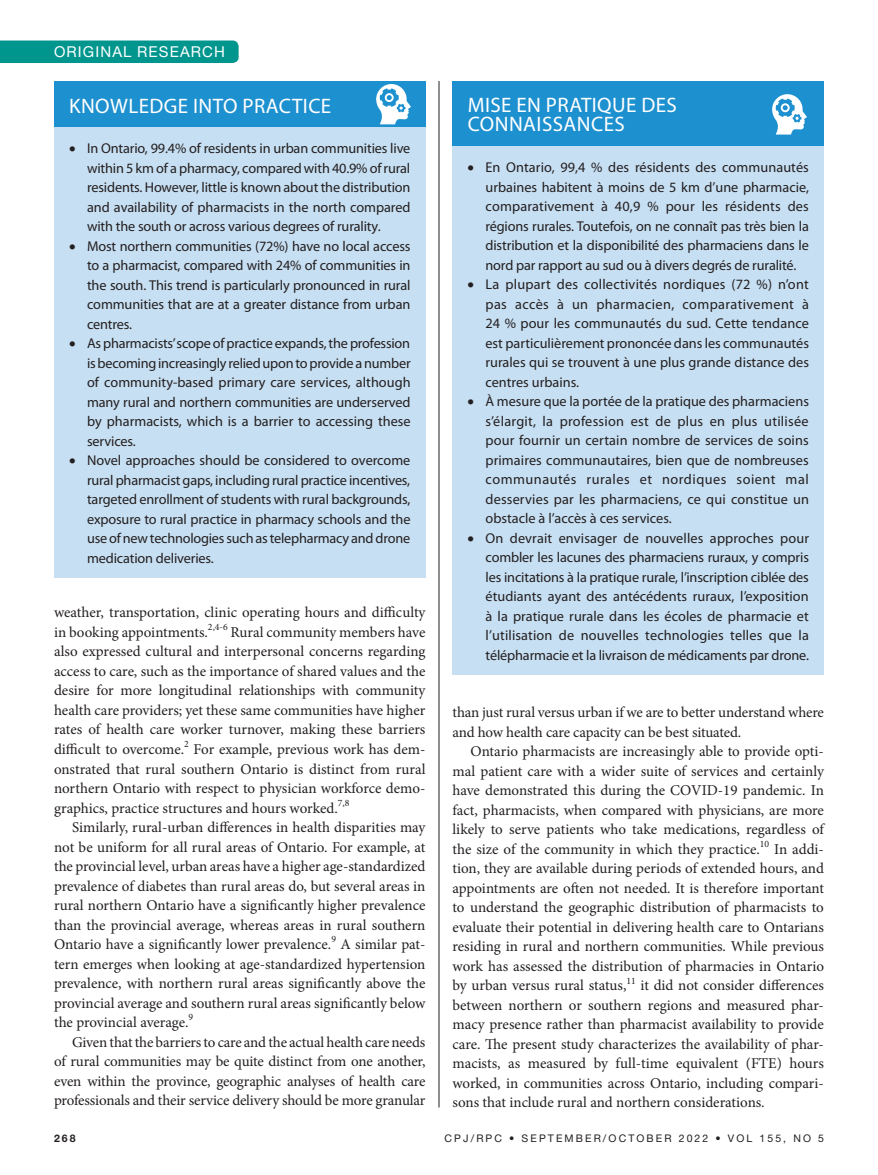
<style>
.page{position:relative;width:878px;height:1175px;background:#fff}
.page>*{position:absolute;margin:0;border:0;box-sizing:border-box;transform-origin:0 0}
.t1{font:21px/19.5px "Myriad Pro";letter-spacing:.02em;color:#fff}
.t2{font:15px/19.5px "Minion Pro";letter-spacing:-.005em;color:#231f20;text-align:justify}
.t3{font:15px "Helvetica Neue LT Std";letter-spacing:.075em;color:#fff}
.t4{font:14.25px/19.5px "Myriad Pro";letter-spacing:-.01em;color:#231f20;text-align:justify}
.t5{font:10.5px "Helvetica Neue LT Std";letter-spacing:.2em;color:#231f20}
.t6{font:700 10.5px "Helvetica Neue LT Std";color:#231f20}
.t7{font:9.75px "Minion Pro";color:#231f20}
</style>
<div class="page">
<hr style="left:438px;top:81px;width:1px;height:1026px;background:#231f20">
<div style="left:0;top:40px;width:238px;height:23px;background:#00968e"></div>
<div style="left:54px;top:81px;width:371px;height:47px;background:#1d90d0"></div>
<div style="left:54px;top:128px;width:371px;height:450px;background:#c7dff2"></div>
<svg style="left:376px;top:84px;width:34px;height:40px"></svg>
<div style="left:452px;top:81px;width:372px;height:65px;background:#1d90d0"></div>
<div style="left:452px;top:146px;width:372px;height:528px;background:#c7dff2"></div>
<svg style="left:772px;top:94px;width:34px;height:41px"></svg>
<p class="t3" style="left:54px;top:43px;width:172px">ORIGINAL RESEARCH</p>
<h1 class="t1" style="left:69px;top:95px;width:263px">KNOWLEDGE INTO PRACTICE</h1>
<p class="t4" style="left:87px;top:139px;width:325px;text-indent:-18px">• In Ontario, 99.4% of residents in urban communities live within 5 km of a pharmacy, compared with 40.9% of rural residents. However, little is known about the distribution and availability of pharmacists in the north compared with the south or across various degrees of rurality.</p>
<p class="t4" style="left:87px;top:236px;width:325px;text-indent:-18px">• Most northern communities (72%) have no local access to a pharmacist, compared with 24% of communities in the south. This trend is particularly pronounced in rural communities that are at a greater distance from urban centres.</p>
<p class="t4" style="left:87px;top:333px;width:325px;text-indent:-18px">• As pharmacists’scope of practice expands, the profession is becoming increasingly relied upon to provide a number of community-based primary care services, although many rural and northern communities are underserved by pharmacists, which is a barrier to accessing these services.</p>
<p class="t4" style="left:87px;top:450px;width:325px;text-indent:-18px">• Novel approaches should be considered to overcome rural pharmacist gaps, including rural practice incentives, targeted enrollment of students with rural backgrounds, exposure to rural practice in pharmacy schools and the use of new technologies such as telepharmacy and drone medication deliveries.</p>
<p class="t2" style="left:54px;top:603px;width:373px">weather, transportation, clinic operating hours and difficulty in booking appointments.</p>
<p class="t7" style="left:208px;top:620px;width:21px">2,4-6</p>
<p class="t2" style="left:54px;top:622px;width:373px;text-indent:177px">Rural community members have also expressed cultural and interpersonal concerns regarding access to care, such as the importance of shared values and the desire for more longitudinal relationships with community health care providers; yet these same communities have higher rates of health care worker turnover, making these barriers difficult to overcome.</p>
<p class="t7" style="left:184px;top:737px;width:6px">2</p>
<p class="t2" style="left:54px;top:739px;width:373px;text-indent:139px">For example, previous work has dem&shy;onstrated that rural southern Ontario is distinct from rural northern Ontario with respect to physician workforce demo&shy;graphics, practice structures and hours worked.</p>
<p class="t7" style="left:338px;top:796px;width:13px">7,8</p>
<p class="t2" style="left:54px;top:817px;width:373px;text-indent:18px">Similarly, rural-urban differences in health disparities may not be uniform for all rural areas of Ontario. For example, at the provincial level, urban areas have a higher age-standardized prevalence of diabetes than rural areas do, but several areas in rural northern Ontario have a significantly higher prevalence than the provincial average, whereas areas in rural southern Ontario have a significantly lower prevalence.</p>
<p class="t7" style="left:331px;top:932px;width:6px">9</p>
<p class="t2" style="left:54px;top:934px;width:373px;text-indent:286px">A similar pat&shy;tern emerges when looking at age-standardized hypertension prevalence, with northern rural areas significantly above the provincial average and southern rural areas significantly below the provincial average.</p>
<p class="t7" style="left:188px;top:1010px;width:6px">9</p>
<p class="t2" style="left:54px;top:1032px;width:373px;text-indent:18px">Given that the barriers to care and the actual health care needs of rural communities may be quite distinct from one another, even within the province, geographic analyses of health care professionals and their service delivery should be more granular</p>
<h1 class="t1" style="left:467px;top:95px;width:209px">MISE EN PRATIQUE DES<br>CONNAISSANCES</h1>
<p class="t4" style="left:485px;top:157px;width:325px;text-indent:-18px">• En Ontario, 99,4 % des résidents des communautés urbaines habitent à moins de 5 km d’une pharmacie, comparativement à 40,9 % pour les résidents des régions rurales. Toutefois, on ne connaît pas très bien la distribution et la disponibilité des pharmaciens dans le nord par rapport au sud ou à divers degrés de ruralité.</p>
<p class="t4" style="left:485px;top:274px;width:325px;text-indent:-18px">• La plupart des collectivités nordiques (72 %) n’ont pas accès à un pharmacien, comparativement à 24 % pour les communautés du sud. Cette tendance est particulièrement prononcée dans les communautés rurales qui se trouvent à une plus grande distance des centres urbains.</p>
<p class="t4" style="left:485px;top:391px;width:325px;text-indent:-18px">• À mesure que la portée de la pratique des pharmaciens s’élargit, la profession est de plus en plus utilisée pour fournir un certain nombre de services de soins primaires communautaires, bien que de nombreuses communautés rurales et nordiques soient mal desservies par les pharmaciens, ce qui constitue un obstacle à l’accès à ces services.</p>
<p class="t4" style="left:485px;top:528px;width:325px;text-indent:-18px">• On devrait envisager de nouvelles approches pour combler les lacunes des pharmaciens ruraux, y compris les incitations à la pratique rurale, l’inscription ciblée des étudiants ayant des antécédents ruraux, l’exposition à la pratique rurale dans les écoles de pharmacie et l’utilisation de nouvelles technologies telles que la télépharmacie et la livraison de médicaments par drone.</p>
<p class="t2" style="left:452px;top:702px;width:373px">than just rural versus urban if we are to better understand where and how health care capacity can be best situated.</p>
<p class="t2" style="left:452px;top:741px;width:373px;text-indent:18px">Ontario pharmacists are increasingly able to provide opti&shy;mal patient care with a wider suite of services and certainly have demonstrated this during the COVID-19 pandemic. In fact, pharmacists, when compared with physicians, are more likely to serve patients who take medications, regardless of the size of the community in which they practice.</p>
<p class="t7" style="left:759px;top:837px;width:11px">10</p>
<p class="t2" style="left:452px;top:839px;width:373px;text-indent:321px">In addi&shy;tion, they are available during periods of extended hours, and appointments are often not needed. It is therefore important to understand the geographic distribution of pharmacists to evaluate their potential in delivering health care to Ontarians residing in rural and northern communities. While previous work has assessed the distribution of pharmacies in Ontario by urban versus rural status,</p>
<p class="t7" style="left:626px;top:973px;width:11px">11</p>
<p class="t2" style="left:452px;top:975px;width:373px;text-indent:188px">it did not consider differences between northern or southern regions and measured phar&shy;macy presence rather than pharmacist availability to provide care. The present study characterizes the availability of phar&shy;macists, as measured by full-time equivalent (FTE) hours worked, in communities across Ontario, including compari&shy;sons that include rural and northern considerations.</p>
<p class="t6" style="left:54px;top:1131px;width:23px">268</p>
<p class="t5" style="left:444px;top:1132px;width:381px">CPJ/RPC • SEPTEMBER/OCTOBER 2022 • VOL 155, NO 5</p>
</div>
